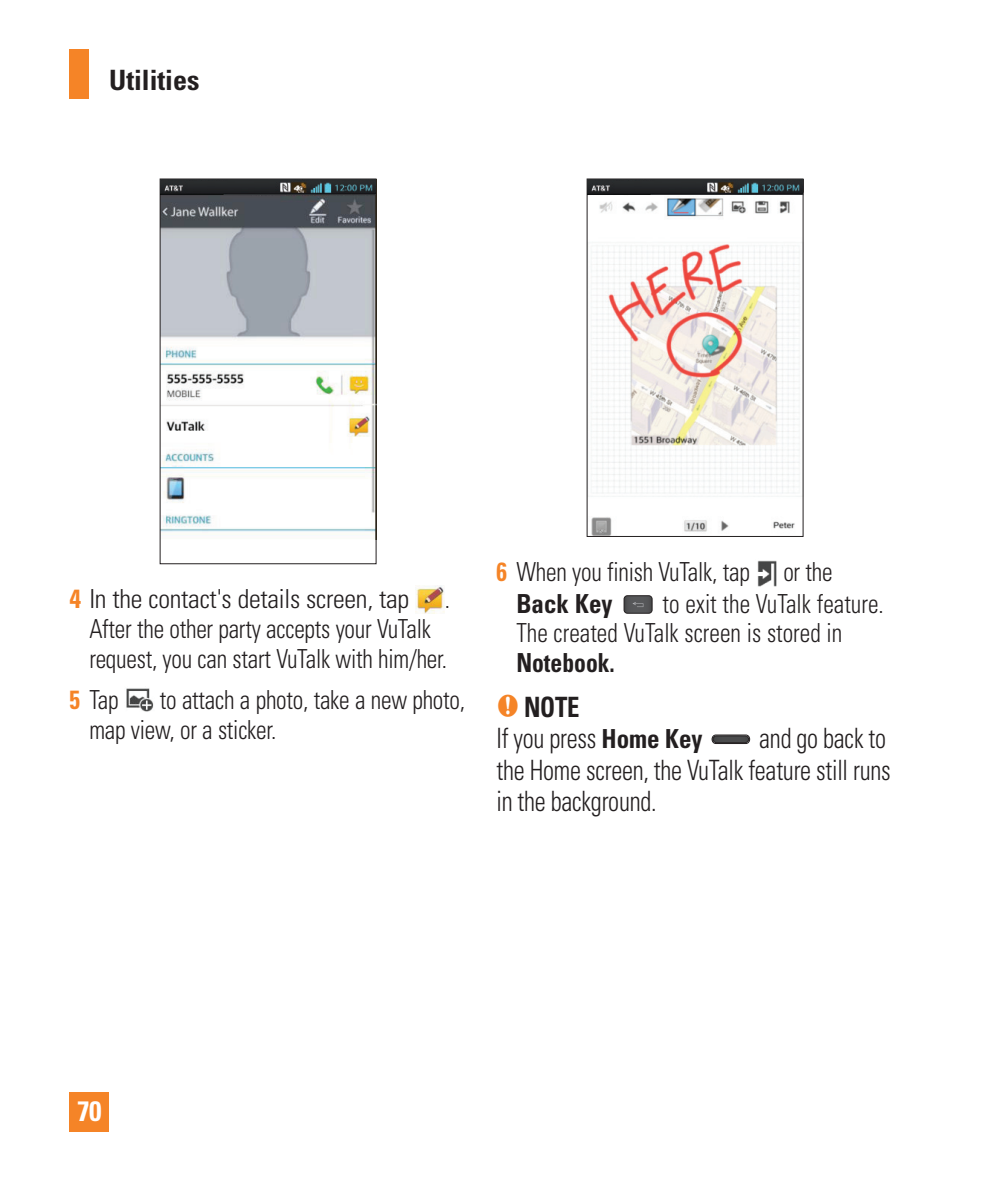
<style>
.page{position:relative;width:993px;height:1191px;background:#fff}
.page>*{position:absolute;margin:0;border:0;box-sizing:border-box;transform-origin:0 0}
.t1{font:300 condensed 28px/31.5px "Univers";letter-spacing:-.01em;color:#231f20;scale:.88 1}
.t2{font:700 condensed 28px "Univers";color:#231f20}
.t3{font:700 condensed 28px "Univers";color:#fff}
.t4{font:300 condensed 26.25px/29.8px "Univers";letter-spacing:-.01em;color:#231f20;scale:.9 1}
.t5{font:300 condensed 26.25px "Univers";letter-spacing:-.01em;color:#231f20}
.t6{font:700 condensed 26.25px "Univers";color:#231f20;scale:.9 1}
.t7{font:700 condensed 26.25px "Univers";color:#231f20;scale:.95 1}
.s1{font-weight:700;color:#f58427}
.s2{font-weight:700}
.s3{font-weight:700;font-size:26.25px}
</style>
<div class="page">
<div style="left:69px;top:50px;width:20px;height:49px;background:#f58427"></div>
<div style="left:69px;top:1092px;width:40px;height:39px;background:#f58427"></div>
<img style="left:162px;top:194px;width:212px;height:345px">
<div style="left:160px;top:179px;width:216px;height:385px;border:1px solid #231f20"></div>
<img style="left:160px;top:179px;width:215px;height:15px">
<img style="left:161px;top:181px;width:214px;height:12px">
<img style="left:415px;top:586px;width:30px;height:27px">
<img style="left:126px;top:688px;width:28px;height:24px">
<img style="left:588px;top:194px;width:213px;height:341px">
<img style="left:587px;top:179px;width:215px;height:15px">
<img style="left:587px;top:181px;width:215px;height:12px">
<img style="left:757px;top:560px;width:20px;height:27px">
<svg style="left:624px;top:596px;width:28px;height:17px"></svg>
<div style="left:623px;top:595px;width:29px;height:18px;border:1px solid #231f20;border-radius:3px"></div>
<svg style="left:632px;top:602px;width:11px;height:5px"></svg>
<div style="left:711px;top:735px;width:38px;height:8px;border:1px solid #231f20;border-radius:4px"></div>
<div style="left:712px;top:736px;width:36px;height:6px;background:#4b4c4d;border-radius:3px"></div>
<div style="left:712px;top:735px;width:36px;height:8px;border:1px solid #231f20;border-radius:3px"></div>
<p class="t2" style="left:109px;top:70px;width:92px">Utilities</p>
<p class="t5" style="left:69px;top:589px;width:341px"><span class="s1">4</span> In the contact's details screen, tap</p>
<p class="t4" style="left:445px;top:587px;width:7px">.</p>
<p class="t4" style="left:89px;top:616px;width:399px">After the other party accepts your VuTalk request, you can start VuTalk with him/her.</p>
<p class="t4" style="left:69px;top:687px;width:56px"><span class="s1">5</span> Tap</p>
<p class="t4" style="left:89px;top:687px;width:419px;text-indent:70px">to attach a photo, take a new photo, map view, or a sticker.</p>
<p class="t4" style="left:496px;top:559px;width:283px"><span class="s1">6</span> When you finish VuTalk, tap</p>
<p class="t4" style="left:783px;top:559px;width:56px">or the</p>
<p class="t7" style="left:516px;top:593px;width:103px">Back Key</p>
<p class="t4" style="left:516px;top:591px;width:409px;text-indent:146px">to exit the VuTalk feature.<br>The created VuTalk screen is stored in</p>
<p class="t6" style="left:516px;top:653px;width:111px">Notebook.</p>
<p class="t1" style="left:496px;top:694px;width:236px;text-indent:28px"><span class="s2">NOTE<br></span>If you press <span class="s3">Home Key</span></p>
<p class="t1" style="left:496px;top:725px;width:449px;text-indent:263px">and go back to the Home screen, the VuTalk feature still runs in the background.</p>
<p class="t3" style="left:77px;top:1101px;width:26px">70</p>
</div>
